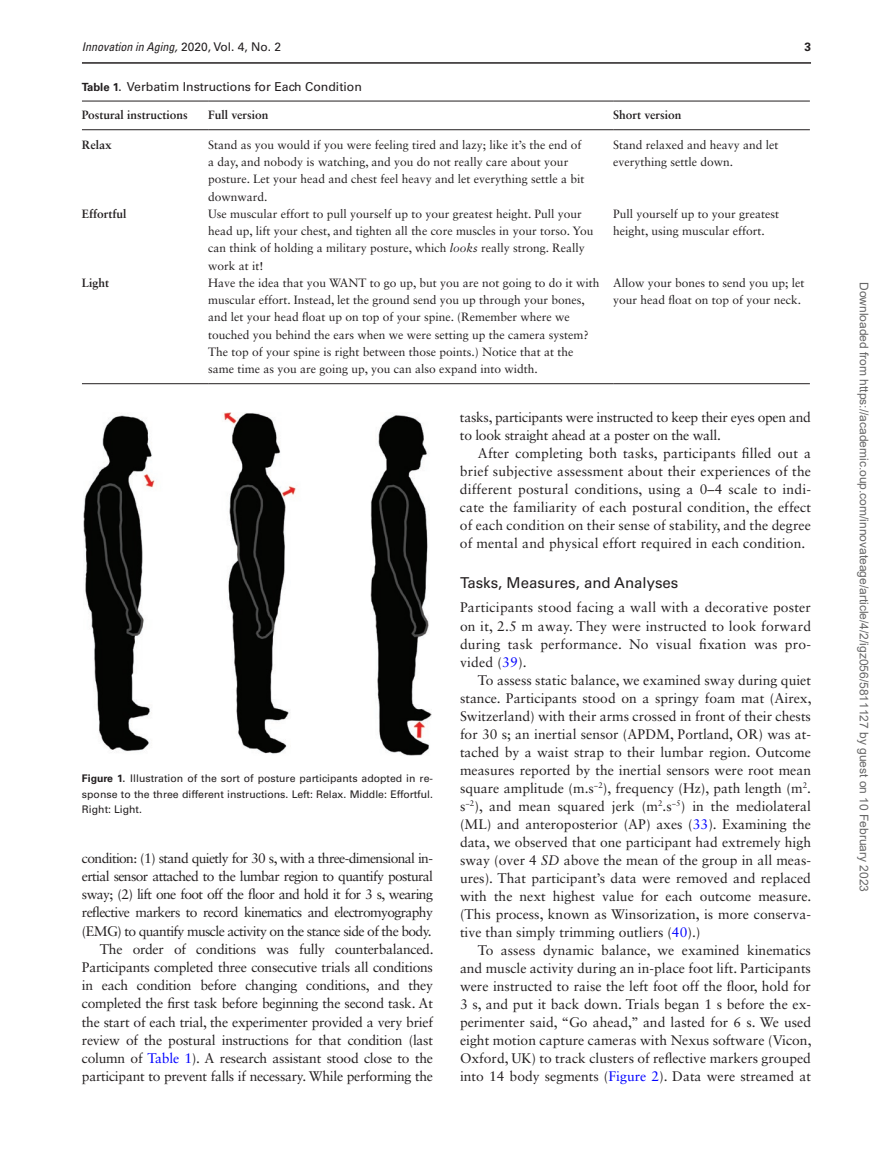
<style>
.page{position:relative;width:893px;height:1174px;background:#fff}
.page>*{position:absolute;margin:0;border:0;box-sizing:border-box;transform-origin:0 0}
.t1{font:15px "Univers LT Std";color:#231f20}
.t2{font:13.8px/18px "Sabon LT Std";letter-spacing:-.02em;color:#231f20;text-align:justify}
.t3{font:12.3px "Univers LT Std";color:#231f20}
.t4{font:12px/17.2px "Sabon LT Std";color:#231f20}
.t5{font:12px "Arial";color:#666}
.t6{font:700 12px "Sabon LT Std";color:#231f20}
.t7{font:italic condensed 12px "Univers LT Std";color:#231f20}
.t8{font:700 12px "Univers LT Std";color:#231f20}
.t9{font:10.5px/15.3px "Univers LT Std";color:#231f20;text-align:justify}
.s1{font-stretch:normal}
.s2{font-style:normal;font-stretch:normal}
.s3{font-weight:700;font-size:11.25px}
.s4{font-style:italic}
.s5{font-weight:700}
.s6{color:#00f}
</style>
<div class="page">
<hr style="left:82px;top:101px;width:126px;height:1px;background:#231f20">
<hr style="left:82px;top:129px;width:126px;height:1px;background:#231f20">
<hr style="left:208px;top:101px;width:405px;height:1px;background:#231f20">
<hr style="left:208px;top:129px;width:405px;height:1px;background:#231f20">
<hr style="left:613px;top:101px;width:197px;height:1px;background:#231f20">
<hr style="left:613px;top:129px;width:197px;height:1px;background:#231f20">
<hr style="left:82px;top:383px;width:126px;height:1px;background:#231f20">
<hr style="left:208px;top:383px;width:405px;height:1px;background:#231f20">
<hr style="left:613px;top:383px;width:197px;height:1px;background:#231f20">
<img style="left:84px;top:412px;width:347px;height:343px">
<hr style="left:82px;top:62px;width:729px;height:2px;background:#231f20">
<p class="t7" style="left:82px;top:39px;width:201px">Innovation in Aging<span class="s1">,</span> <span class="s2">2020, Vol. 4, No. 2</span></p>
<p class="t8" style="left:804px;top:40px;width:8px">3</p>
<p class="t3" style="left:82px;top:80px;width:281px"><span class="s3">Table 1.</span> Verbatim Instructions for Each Condition</p>
<p class="t6" style="left:82px;top:108px;width:107px">Postural instructions</p>
<p class="t6" style="left:208px;top:108px;width:62px">Full version</p>
<p class="t6" style="left:613px;top:108px;width:70px">Short version</p>
<p class="t6" style="left:82px;top:137px;width:31px">Relax</p>
<p class="t4" style="left:208px;top:136px;width:378px">Stand as you would if you were feeling tired and lazy; like it’s the end of a day, and nobody is watching, and you do not really care about your posture. Let your head and chest feel heavy and let everything settle a bit downward.</p>
<p class="t4" style="left:613px;top:136px;width:167px">Stand relaxed and heavy and let everything settle down.</p>
<p class="t6" style="left:82px;top:206px;width:46px">Effortful</p>
<p class="t4" style="left:208px;top:205px;width:387px">Use muscular effort to pull yourself up to your greatest height. Pull your head up, lift your chest, and tighten all the core muscles in your torso. You can think of holding a military posture, which <span class="s4">looks</span> really strong. Really work at it!</p>
<p class="t4" style="left:613px;top:205px;width:168px">Pull yourself up to your greatest height, using muscular effort.</p>
<p class="t6" style="left:82px;top:275px;width:29px">Light</p>
<p class="t4" style="left:208px;top:274px;width:393px">Have the idea that you WANT to go up, but you are not going to do it with muscular effort. Instead, let the ground send you up through your bones, and let your head float up on top of your spine. (Remember where we touched you behind the ears when we were setting up the camera system?<br>The top of your spine is right between those points.) Notice that at the same time as you are going up, you can also expand into width.</p>
<p class="t4" style="left:613px;top:274px;width:193px">Allow your bones to send you up; let your head float on top of your neck.</p>
<p class="t9" style="left:82px;top:771px;width:353px"><span class="s5">Figure 1.</span> Illustration of the sort of posture participants adopted in re&shy;sponse to the three different instructions. Left: Relax. Middle: Effortful.<br>Right: Light.</p>
<p class="t2" style="left:82px;top:848px;width:353px;text-align:right">condition: (1) stand quietly for 30 s, with a three-dimensional in&shy;ertial sensor attached to the lumbar region to quantify postural sway; (2) lift one foot off the floor and hold it for 3 s, wearing reflective markers to record kinematics and electromyography (EMG) to quantify muscle activity on the stance side of the body.<br>The order of conditions was fully counterbalanced.<br>Participants completed three consecutive trials all conditions in each condition before changing conditions, and they completed the first task before beginning the second task. At the start of each trial, the experimenter provided a very brief review of the postural instructions for that condition (last column of <span class="s6">Table 1</span>). A research assistant stood close to the participant to prevent falls if necessary. While performing the</p>
<p class="t2" style="left:460px;top:408px;width:353px">tasks, participants were instructed to keep their eyes open and to look straight ahead at a poster on the wall.</p>
<p class="t2" style="left:460px;top:444px;width:353px;text-indent:18px">After completing both tasks, participants filled out a brief subjective assessment about their experiences of the different postural conditions, using a 0–4 scale to indi&shy;cate the familiarity of each postural condition, the effect of each condition on their sense of stability, and the degree of mental and physical effort required in each condition.</p>
<p class="t1" style="left:460px;top:574px;width:220px">Tasks, Measures, and Analyses</p>
<p class="t2" style="left:460px;top:598px;width:353px">Participants stood facing a wall with a decorative poster on it, 2.5 m away. They were instructed to look forward during task performance. No visual fixation was pro&shy;vided (<span class="s6">39</span>).</p>
<p class="t2" style="left:460px;top:670px;width:353px;text-indent:18px">To assess static balance, we examined sway during quiet stance. Participants stood on a springy foam mat (Airex, Switzerland) with their arms crossed in front of their chests for 30 s; an inertial sensor (APDM, Portland, OR) was at&shy;tached by a waist strap to their lumbar region. Outcome measures reported by the inertial sensors were root mean square amplitude (m.s<sup>−2</sup>), frequency (Hz), path length (m<sup>2</sup>. s<sup>−2</sup>), and mean squared jerk (m<sup>2</sup>.s<sup>−5</sup>) in the mediolateral (ML) and anteroposterior (AP) axes (<span class="s6">33</span>). Examining the data, we observed that one participant had extremely high sway (over 4 <span class="s4">SD</span> above the mean of the group in all meas&shy;ures). That participant’s data were removed and replaced with the next highest value for each outcome measure. (This process, known as Winsorization, is more conserva&shy;tive than simply trimming outliers (<span class="s6">40</span>).)</p>
<p class="t2" style="left:460px;top:941px;width:353px;text-indent:18px">To assess dynamic balance, we examined kinematics and muscle activity during an in-place foot lift. Participants were instructed to raise the left foot off the floor, hold for 3 s, and put it back down. Trials began 1 s before the ex&shy;perimenter said, “Go ahead,” and lasted for 6 s. We used eight motion capture cameras with Nexus software (Vicon, Oxford, UK) to track clusters of reflective markers grouped into 14 body segments (<span class="s6">Figure 2</span>). Data were streamed at</p>
<p class="t5" style="left:868px;top:282px;width:612px;rotate:90deg">Downloaded from https://academic.oup.com/innovateage/article/4/2/igz056/5811127 by guest on 10 February 2023</p>
</div>
